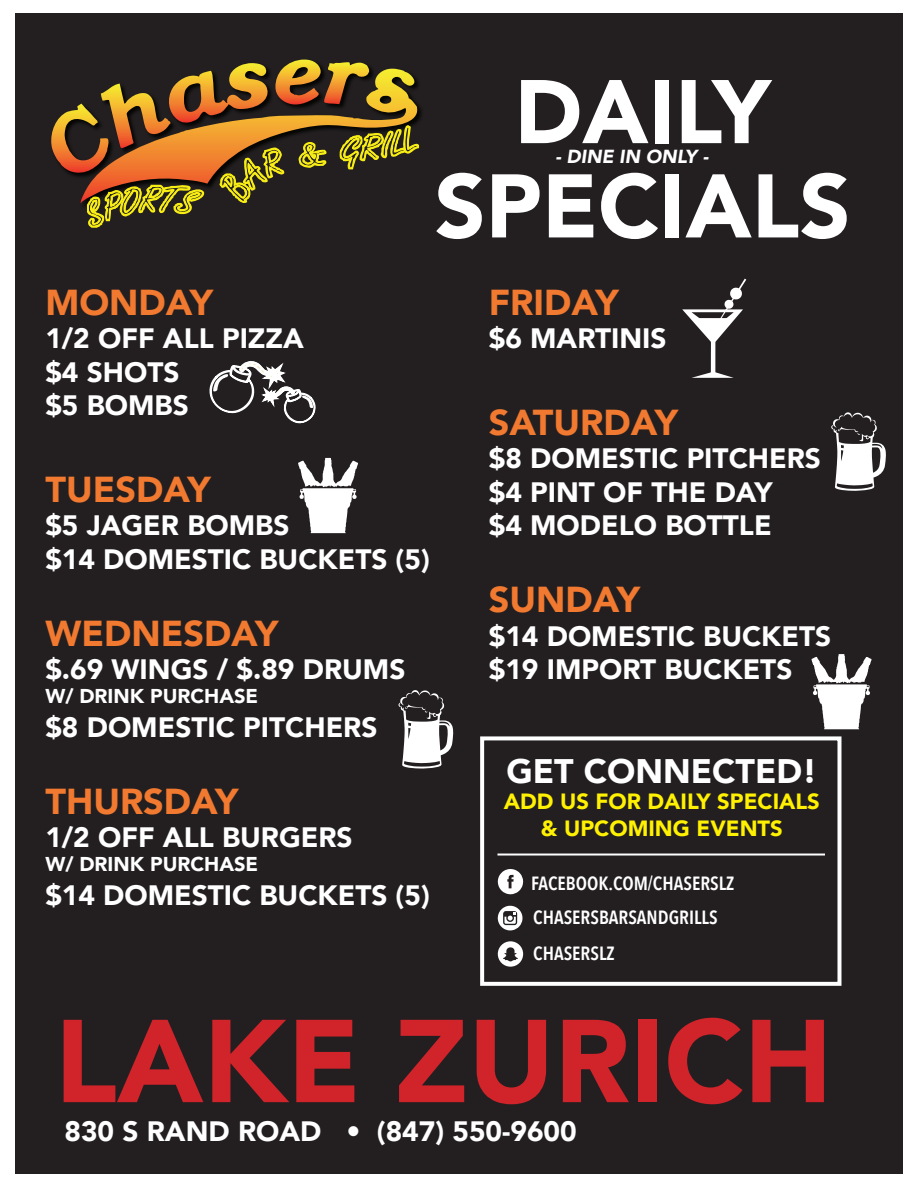
<style>
.page{position:relative;width:918px;height:1188px;background:#fff}
.page>*{position:absolute;margin:0;border:0;box-sizing:border-box;transform-origin:0 0}
.t1{font:900 116.4px "Avenir";color:#d1232a}
.t2{font:900 89.1px "Avenir";color:#fff}
.t3{font:900 36px "Avenir";color:#f17930}
.t4{font:900 34.05px "Avenir";color:#fff}
.t5{font:900 28.05px "Avenir";color:#fff}
.t6{font:900 22.05px "Avenir";color:#fff101}
.t7{font:900 19.95px "Avenir";color:#fff}
.t8{font:600 19.05px "Avenir Next Condensed";color:#fff}
.t9{font:italic 900 18.9px "Avenir";color:#fff}
</style>
<div class="page">
<div style="left:15px;top:14px;width:888px;height:1160px;background:#231f20"></div>
<svg style="left:51px;top:59px;width:369px;height:169px"></svg>
<div style="left:480px;top:736px;width:361px;height:250px;border:4px solid #fff"></div>
<svg style="left:498px;top:869px;width:25px;height:25px"></svg>
<svg style="left:498px;top:905px;width:25px;height:25px"></svg>
<svg style="left:498px;top:941px;width:25px;height:26px"></svg>
<hr style="left:497px;top:854px;width:328px;height:2px;background:#fff">
<svg style="left:298px;top:458px;width:60px;height:75px"></svg>
<svg style="left:209px;top:361px;width:107px;height:63px"></svg>
<svg style="left:398px;top:690px;width:55px;height:79px"></svg>
<svg style="left:831px;top:412px;width:55px;height:79px"></svg>
<svg style="left:682px;top:279px;width:64px;height:99px"></svg>
<svg style="left:811px;top:654px;width:61px;height:75px"></svg>
<p class="t2" style="left:515px;top:36px;width:257px">DAILY</p>
<p class="t2" style="left:435px;top:130px;width:418px">SPECIALS</p>
<p class="t9" style="left:555px;top:141px;width:154px">- DINE IN ONLY -</p>
<p class="t3" style="left:45px;top:271px;width:169px">MONDAY</p>
<p class="t5" style="left:45px;top:314px;width:260px">1/2 OFF ALL PIZZA</p>
<p class="t5" style="left:45px;top:348px;width:136px">$4 SHOTS</p>
<p class="t5" style="left:45px;top:382px;width:145px">$5 BOMBS</p>
<p class="t3" style="left:45px;top:458px;width:167px">TUESDAY</p>
<p class="t5" style="left:45px;top:502px;width:246px">$5 JAGER BOMBS</p>
<p class="t5" style="left:45px;top:535px;width:386px">$14 DOMESTIC BUCKETS (5)</p>
<p class="t3" style="left:45px;top:602px;width:235px">WEDNESDAY</p>
<p class="t5" style="left:45px;top:646px;width:362px">$.69 WINGS / $.89 DRUMS</p>
<p class="t7" style="left:45px;top:679px;width:214px">W/ DRINK PURCHASE</p>
<p class="t5" style="left:45px;top:703px;width:334px">$8 DOMESTIC PITCHERS</p>
<p class="t3" style="left:45px;top:770px;width:195px">THURSDAY</p>
<p class="t5" style="left:45px;top:814px;width:309px">1/2 OFF ALL BURGERS</p>
<p class="t7" style="left:45px;top:847px;width:214px">W/ DRINK PURCHASE</p>
<p class="t5" style="left:45px;top:871px;width:386px">$14 DOMESTIC BUCKETS (5)</p>
<p class="t3" style="left:489px;top:271px;width:131px">FRIDAY</p>
<p class="t5" style="left:489px;top:314px;width:179px">$6 MARTINIS</p>
<p class="t3" style="left:489px;top:391px;width:191px">SATURDAY</p>
<p class="t5" style="left:489px;top:434px;width:334px">$8 DOMESTIC PITCHERS</p>
<p class="t5" style="left:489px;top:468px;width:285px">$4 PINT OF THE DAY</p>
<p class="t5" style="left:489px;top:502px;width:284px">$4 MODELO BOTTLE</p>
<p class="t3" style="left:489px;top:569px;width:153px">SUNDAY</p>
<p class="t5" style="left:489px;top:612px;width:344px">$14 DOMESTIC BUCKETS</p>
<p class="t5" style="left:489px;top:646px;width:305px">$19 IMPORT BUCKETS</p>
<p class="t4" style="left:506px;top:742px;width:312px">GET CONNECTED!</p>
<p class="t6" style="left:504px;top:783px;width:318px">ADD US FOR DAILY SPECIALS</p>
<p class="t6" style="left:541px;top:809px;width:243px">&amp; UPCOMING EVENTS</p>
<p class="t8" style="left:531px;top:867px;width:205px">FACEBOOK.COM/CHASERSLZ</p>
<p class="t8" style="left:533px;top:901px;width:186px">CHASERSBARSANDGRILLS</p>
<p class="t8" style="left:533px;top:937px;width:83px">CHASERSLZ</p>
<p class="t1" style="left:55px;top:962px;width:779px">LAKE ZURICH</p>
<p class="t5" style="left:64px;top:1108px;width:514px">830 S RAND ROAD • (847) 550-9600</p>
</div>
